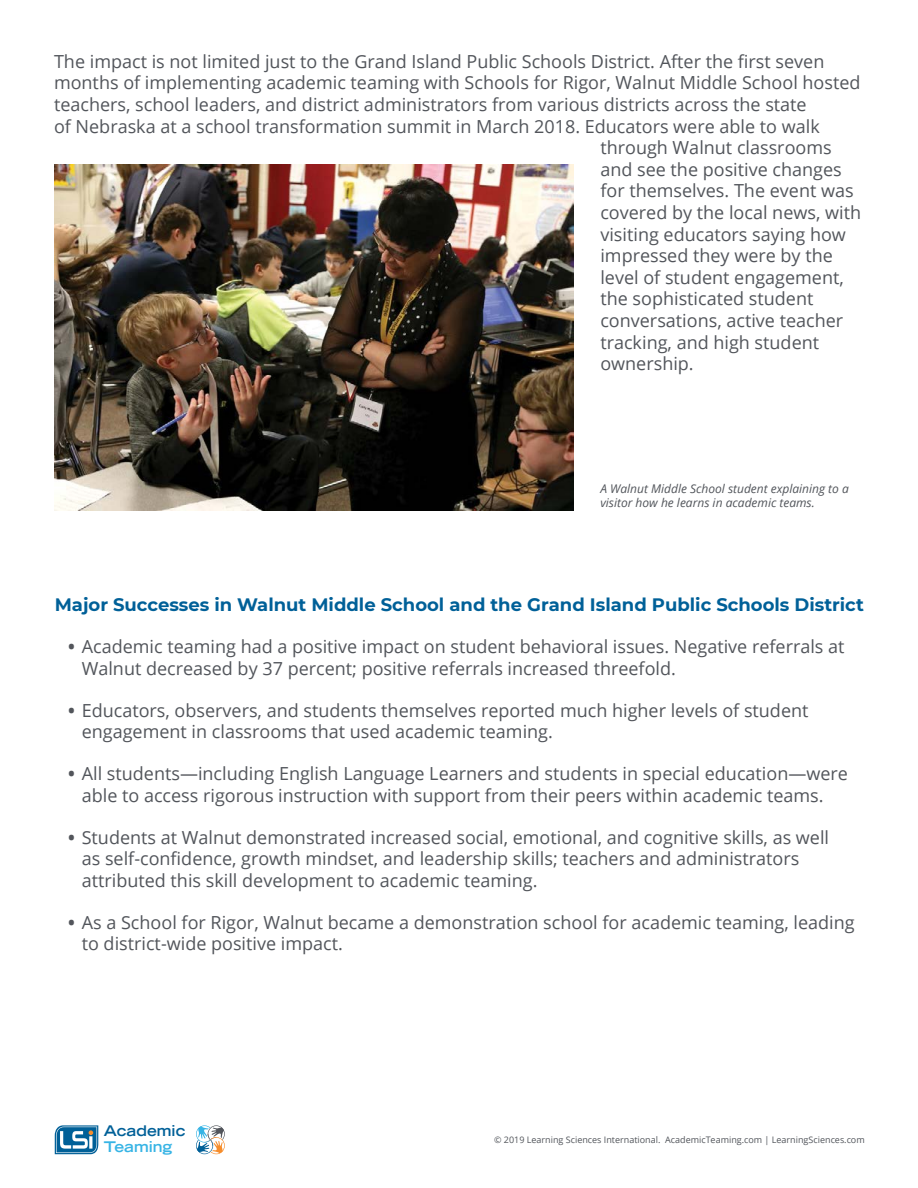
<style>
.page{position:relative;width:918px;height:1188px;background:#fff}
.page>*{position:absolute;margin:0;border:0;box-sizing:border-box;transform-origin:0 0}
.t1{font:18px/21.6px "Open Sans";color:#52555b}
.t2{font:700 18px "Montserrat";color:#006098}
.t3{font:700 expanded 14.7px "Trade Gothic LH";color:#006098}
.t4{font:700 expanded 14.7px "Trade Gothic LH";color:#37b4e5}
.t5{font:italic 12px/14.4px "Open Sans";color:#52555b}
.t6{font:9px "Open Sans";color:#52555b}
.s1{font-weight:700}
</style>
<div class="page">
<svg style="left:196px;top:1125px;width:29px;height:29px"></svg>
<svg style="left:55px;top:1125px;width:43px;height:29px"></svg>
<img style="left:54px;top:165px;width:519px;height:346px">
<p class="t1" style="left:54px;top:50px;width:772px">The impact is not limited just to the Grand Island Public Schools District. After the first seven</p>
<p class="t1" style="left:54px;top:72px;width:808px">months of implementing academic teaming with Schools for Rigor, Walnut Middle School hosted</p>
<p class="t1" style="left:54px;top:93px;width:754px">teachers, school leaders, and district administrators from various districts across the state</p>
<p class="t1" style="left:54px;top:115px;width:767px">of Nebraska at a school transformation summit in March 2018. Educators were able to walk</p>
<p class="t1" style="left:600px;top:136px;width:233px">through Walnut classrooms</p>
<p class="t1" style="left:600px;top:158px;width:243px">and see the positive changes</p>
<p class="t1" style="left:600px;top:180px;width:255px">for themselves. The event was</p>
<p class="t1" style="left:600px;top:201px;width:262px">covered by the local news, with</p>
<p class="t1" style="left:600px;top:223px;width:247px">visiting educators saying how</p>
<p class="t1" style="left:600px;top:244px;width:234px">impressed they were by the</p>
<p class="t1" style="left:600px;top:266px;width:245px">level of student engagement,</p>
<p class="t1" style="left:600px;top:288px;width:215px">the sophisticated student</p>
<p class="t1" style="left:600px;top:309px;width:244px">conversations, active teacher</p>
<p class="t1" style="left:600px;top:331px;width:220px">tracking, and high student</p>
<p class="t1" style="left:600px;top:352px;width:95px">ownership.</p>
<p class="t5" style="left:600px;top:481px;width:250px">A Walnut Middle School student explaining to a visitor how he learns in academic teams.</p>
<p class="t2" style="left:55px;top:592px;width:811px">Major Successes in Walnut Middle School and the Grand Island Public Schools District</p>
<p class="t1" style="left:82px;top:635px;width:764px;text-indent:-14px"><span class="s1">•</span> Academic teaming had a positive impact on student behavioral issues. Negative referrals at<br>Walnut decreased by 37 percent; positive referrals increased threefold.</p>
<p class="t1" style="left:82px;top:699px;width:728px;text-indent:-14px"><span class="s1">•</span> Educators, observers, and students themselves reported much higher levels of student engagement in classrooms that used academic teaming.</p>
<p class="t1" style="left:68px;top:762px;width:781px;text-align:center"><span class="s1">•</span> All students—including English Language Learners and students in special education—were able to access rigorous instruction with support from their peers within academic teams.</p>
<p class="t1" style="left:82px;top:826px;width:749px;text-indent:-14px"><span class="s1">•</span> Students at Walnut demonstrated increased social, emotional, and cognitive skills, as well as self-confidence, growth mindset, and leadership skills; teachers and administrators attributed this skill development to academic teaming.</p>
<p class="t1" style="left:82px;top:911px;width:774px;text-indent:-14px"><span class="s1">•</span> As a School for Rigor, Walnut became a demonstration school for academic teaming, leading to district-wide positive impact.</p>
<p class="t3" style="left:104px;top:1122px;width:83px">Academic</p>
<p class="t4" style="left:104px;top:1137px;width:70px">Teaming</p>
<p class="t6" style="left:494px;top:1134px;width:372px">© 2019 Learning Sciences International. AcademicTeaming.com | LearningSciences.com</p>
</div>
